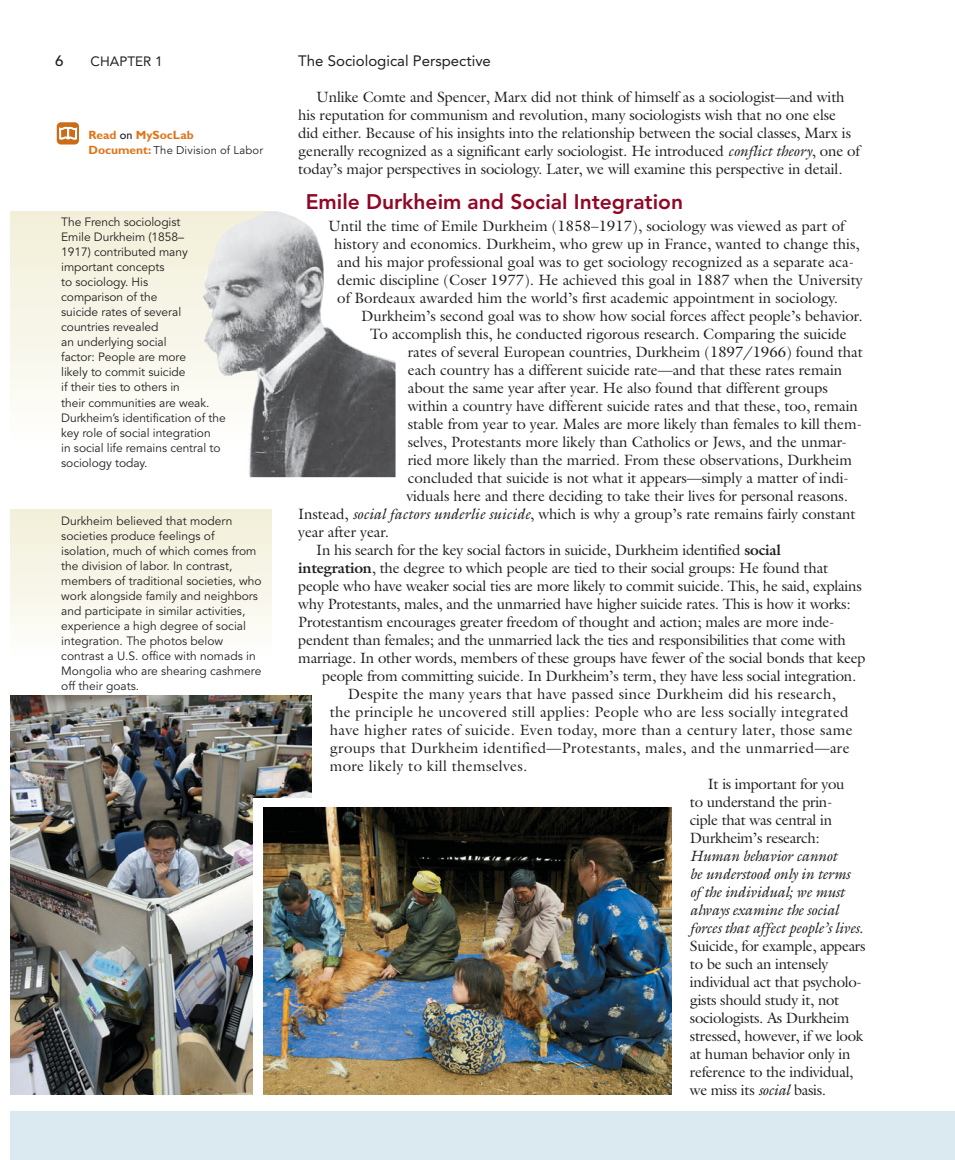
<style>
.page{position:relative;width:955px;height:1160px;background:#fff}
.page>*{position:absolute;margin:0;border:0;box-sizing:border-box;transform-origin:0 0}
.t1{font:800 21px "Avenir LT Std";color:#900826}
.t2{font:15px/18px "Galliard Std";letter-spacing:-.005em;color:#231f20}
.t3{font:15px "Galliard Std";letter-spacing:.02em;color:#231f20}
.t4{font:italic 15px "Galliard Std";letter-spacing:-.02em;color:#231f20}
.t5{font:15px "Avenir LT Std";color:#231f20}
.t6{font:500 15px "Avenir LT Std";color:#231f20}
.t7{font:13.5px "Avenir LT Std";color:#231f20}
.t8{font:12px/15px "Avenir LT Std";letter-spacing:-.005em;color:#231f20}
.t9{font:700 12px "Gill Sans Std";color:#de761c}
.t10{font:11.25px "Avenir LT Std";letter-spacing:.015em;color:#231f20}
.s1{font-style:italic}
.s2{font-weight:700}
.s3{font-weight:400;color:#231f20}
.s4{font-family:"Gill Sans Std";font-weight:700;font-size:12px;color:#de761c}
</style>
<div class="page">
<div style="left:10px;top:1111px;width:945px;height:49px;background:#dbe9f1"></div>
<div style="left:10px;top:211px;width:261px;height:267px;background:linear-gradient(to bottom,#f2eed7,#fff)"></div>
<img style="left:201px;top:211px;width:194px;height:266px">
<img style="left:10px;top:695px;width:302px;height:400px">
<div style="left:253px;top:799px;width:419px;height:296px;background:#fff"></div>
<img style="left:264px;top:808px;width:408px;height:287px">
<div style="left:10px;top:509px;width:261px;height:171px;background:linear-gradient(to bottom,#f2eed7,#fff)"></div>
<div style="left:57px;top:122px;width:22px;height:23px;background:#ca6c18;border-radius:4px"></div>
<svg style="left:59px;top:127px;width:19px;height:13px"></svg>
<p class="t6" style="left:55px;top:54px;width:10px">6</p>
<p class="t7" style="left:91px;top:56px;width:74px">CHAPTER 1</p>
<p class="t5" style="left:298px;top:54px;width:194px">The Sociological Perspective</p>
<p class="t2" style="left:298px;top:90px;width:563px;text-indent:18px">Unlike Comte and Spencer, Marx did not think of himself as a sociologist—and with his reputation for communism and revolution, many sociologists wish that no one else did either. Because of his insights into the relationship between the social classes, Marx is generally recognized as a significant early sociologist. He introduced <span class="s1">conflict theory</span>, one of today’s major perspectives in sociology. Later, we will examine this perspective in detail.</p>
<p class="t1" style="left:306px;top:192px;width:379px">Emile Durkheim and Social Integration</p>
<p class="t2" style="left:328px;top:219px;width:518px">Until the time of Emile Durkheim (1858–1917), sociology was viewed as part of</p>
<p class="t2" style="left:334px;top:237px;width:527px">history and economics. Durkheim, who grew up in France, wanted to change this,</p>
<p class="t2" style="left:337px;top:255px;width:518px">and his major professional goal was to get sociology recognized as a separate aca-</p>
<p class="t2" style="left:337px;top:273px;width:527px">demic discipline (Coser 1977). He achieved this goal in 1887 when the University</p>
<p class="t2" style="left:337px;top:291px;width:502px">of Bordeaux awarded him the world’s first academic appointment in sociology.</p>
<p class="t2" style="left:361px;top:309px;width:503px">Durkheim’s second goal was to show how social forces affect people’s behavior.</p>
<p class="t2" style="left:370px;top:327px;width:478px">To accomplish this, he conducted rigorous research. Comparing the suicide</p>
<p class="t2" style="left:408px;top:345px;width:456px">rates of several European countries, Durkheim (1897/1966) found that</p>
<p class="t2" style="left:408px;top:363px;width:436px">each country has a different suicide rate—and that these rates remain</p>
<p class="t2" style="left:408px;top:381px;width:421px">about the same year after year. He also found that different groups</p>
<p class="t2" style="left:408px;top:399px;width:451px">within a country have different suicide rates and that these, too, remain</p>
<p class="t2" style="left:408px;top:417px;width:456px">stable from year to year. Males are more likely than females to kill them-</p>
<p class="t2" style="left:408px;top:435px;width:441px">selves, Protestants more likely than Catholics or Jews, and the unmar-</p>
<p class="t2" style="left:408px;top:453px;width:445px">ried more likely than the married. From these observations, Durkheim</p>
<p class="t2" style="left:408px;top:471px;width:443px">concluded that suicide is not what it appears—simply a matter of indi-</p>
<p class="t2" style="left:406px;top:489px;width:443px">viduals here and there deciding to take their lives for personal reasons.</p>
<p class="t2" style="left:298px;top:507px;width:559px">Instead, <span class="s1">social factors underlie suicide</span>, which is why a group’s rate remains fairly constant</p>
<p class="t2" style="left:298px;top:525px;width:92px">year after year.</p>
<p class="t2" style="left:316px;top:543px;width:466px">In his search for the key social factors in suicide, Durkheim identified <span class="s2">social</span></p>
<p class="t2" style="left:298px;top:561px;width:531px"><span class="s2">integration</span>, the degree to which people are tied to their social groups: He found that</p>
<p class="t2" style="left:298px;top:579px;width:565px">people who have weaker social ties are more likely to commit suicide. This, he said, explains</p>
<p class="t2" style="left:298px;top:597px;width:554px">why Protestants, males, and the unmarried have higher suicide rates. This is how it works:</p>
<p class="t2" style="left:298px;top:615px;width:538px">Protestantism encourages greater freedom of thought and action; males are more inde-</p>
<p class="t2" style="left:298px;top:633px;width:549px">pendent than females; and the unmarried lack the ties and responsibilities that come with</p>
<p class="t2" style="left:298px;top:651px;width:568px">marriage. In other words, members of these groups have fewer of the social bonds that keep</p>
<p class="t2" style="left:322px;top:669px;width:535px">people from committing suicide. In Durkheim’s term, they have less social integration.</p>
<p class="t3" style="left:348px;top:688px;width:490px">Despite the many years that have passed since Durkheim did his research,</p>
<p class="t3" style="left:330px;top:706px;width:520px">the principle he uncovered still applies: People who are less socially integrated</p>
<p class="t3" style="left:330px;top:724px;width:524px">have higher rates of suicide. Even today, more than a century later, those same</p>
<p class="t3" style="left:330px;top:742px;width:521px">groups that Durkheim identified—Protestants, males, and the unmarried—are</p>
<p class="t3" style="left:330px;top:760px;width:199px">more likely to kill themselves.</p>
<p class="t2" style="left:708px;top:777px;width:138px">It is important for you</p>
<p class="t2" style="left:690px;top:795px;width:144px">to understand the prin-</p>
<p class="t2" style="left:690px;top:813px;width:144px">ciple that was central in</p>
<p class="t2" style="left:690px;top:831px;width:131px">Durkheim’s research:</p>
<p class="t4" style="left:690px;top:850px;width:149px">Human behavior cannot</p>
<p class="t4" style="left:690px;top:868px;width:162px">be understood only in terms</p>
<p class="t4" style="left:690px;top:886px;width:156px">of the individual; we must</p>
<p class="t4" style="left:690px;top:904px;width:150px">always examine the social</p>
<p class="t4" style="left:690px;top:922px;width:175px">forces that affect people’s lives.</p>
<p class="t2" style="left:690px;top:939px;width:177px">Suicide, for example, appears</p>
<p class="t2" style="left:690px;top:957px;width:140px">to be such an intensely</p>
<p class="t2" style="left:690px;top:975px;width:173px">individual act that psycholo-</p>
<p class="t2" style="left:690px;top:993px;width:151px">gists should study it, not</p>
<p class="t2" style="left:690px;top:1011px;width:161px">sociologists. As Durkheim</p>
<p class="t2" style="left:690px;top:1029px;width:175px">stressed, however, if we look</p>
<p class="t2" style="left:690px;top:1047px;width:162px">at human behavior only in</p>
<p class="t2" style="left:690px;top:1065px;width:165px">reference to the individual,</p>
<p class="t2" style="left:690px;top:1083px;width:138px">we miss its <span class="s1">social</span> basis.</p>
<p class="t9" style="left:88px;top:128px;width:107px">Read <span class="s3">on</span> MySocLab</p>
<p class="t10" style="left:88px;top:145px;width:176px"><span class="s4">Document:</span> The Division of Labor</p>
<p class="t8" style="left:61px;top:216px;width:166px">The French sociologist<br>Emile Durkheim (1858–<br>1917) contributed many important concepts<br>to sociology. His<br>comparison of the<br>suicide rates of several countries revealed<br>an underlying social<br>factor: People are more<br>likely to commit suicide<br>if their ties to others in<br>their communities are weak.<br>Durkheim’s identification of the key role of social integration<br>in social life remains central to sociology today.</p>
<p class="t8" style="left:61px;top:514px;width:202px">Durkheim believed that modern societies produce feelings of isolation, much of which comes from the division of labor. In contrast, members of traditional societies, who work alongside family and neighbors and participate in similar activities, experience a high degree of social integration. The photos below contrast a U.S. office with nomads in Mongolia who are shearing cashmere off their goats.</p>
</div>
